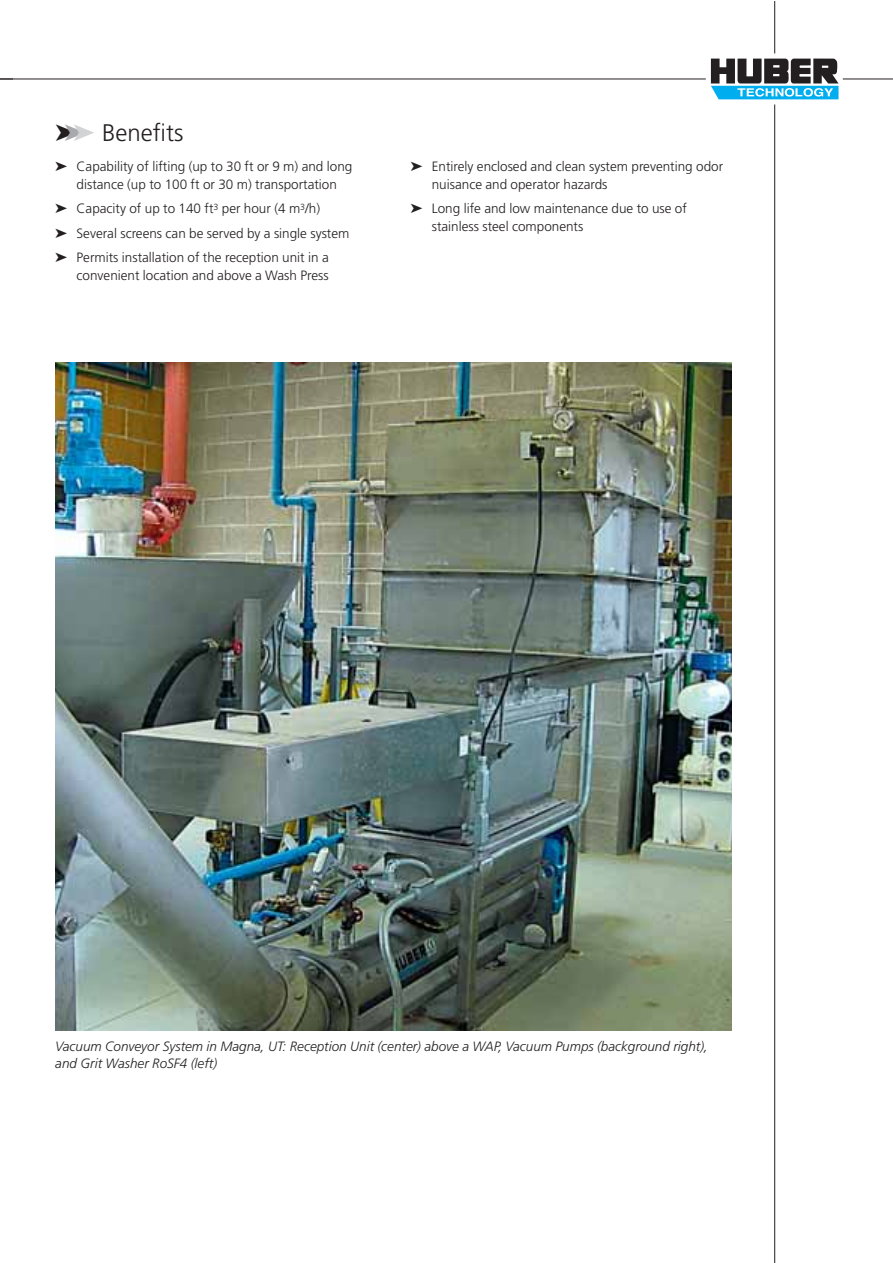
<style>
.page{position:relative;width:893px;height:1263px;background:#fff}
.page>*{position:absolute;margin:0;border:0;box-sizing:border-box;transform-origin:0 0}
.t1{font:300 24px "Frutiger";color:#231f20}
.t2{font:300 13.5px/18px "Frutiger";color:#231f20}
.t3{font:italic 300 13.5px/16.5px "Frutiger";color:#231f20}
.s1{color:#a7a9ac}
.s2{color:#d1d3d4}
</style>
<div class="page">
<svg style="left:711px;top:59px;width:127px;height:40px"></svg>
<hr style="left:774px;top:2px;width:1px;height:51px;background:#231f20">
<hr style="left:842px;top:79px;width:50px;height:1px;background:#231f20">
<hr style="left:0;top:79px;width:705px;height:1px;background:#231f20">
<hr style="left:774px;top:104px;width:1px;height:1159px;background:#231f20">
<svg style="left:0;top:79px;width:13px;height:1px"></svg>
<img style="left:55px;top:363px;width:676px;height:667px">
<h1 class="t1" style="left:55px;top:123px;width:130px">➤<span class="s1">➤</span><span class="s2">➤</span> Benefits</h1>
<p class="t2" style="left:55px;top:158px;width:298px;text-align:center">➤ Capability of lifting (up to 30 ft or 9 m) and long distance (up to 100 ft or 30 m) transportation</p>
<p class="t2" style="left:55px;top:198px;width:295px;line-height:24.5px">➤ Capacity of up to 140 ft<sup>3</sup> per hour (4 m<sup>3</sup>/h)<br>➤ Several screens can be served by a single system ➤ Permits installation of the reception unit in a</p>
<p class="t2" style="left:77px;top:268px;width:254px">convenient location and above a Wash Press</p>
<p class="t2" style="left:432px;top:158px;width:293px;text-indent:-21px">➤ Entirely enclosed and clean system preventing odor nuisance and operator hazards</p>
<p class="t2" style="left:432px;top:201px;width:257px;text-indent:-21px">➤ Long life and low maintenance due to use of stainless steel components</p>
<p class="t3" style="left:55px;top:1039px;width:654px">Vacuum Conveyor System in Magna, UT: Reception Unit (center) above a WAP, Vacuum Pumps (background right), and Grit Washer RoSF4 (left)</p>
</div>
